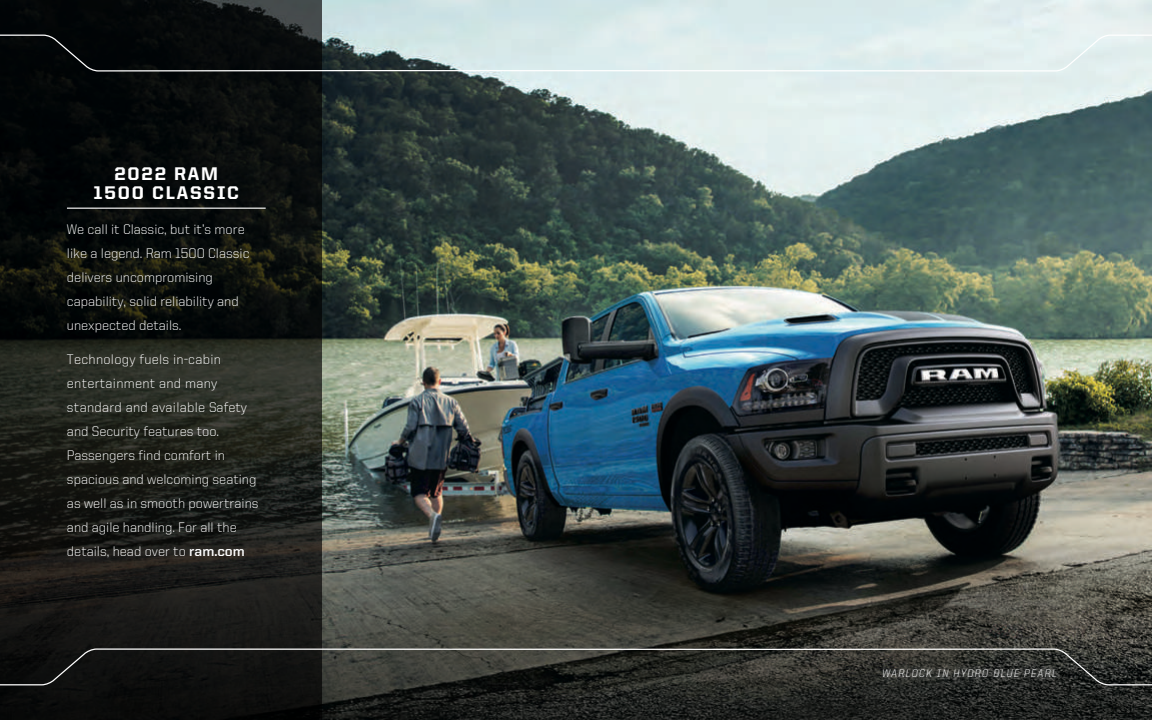
<style>
.page{position:relative;width:1152px;height:720px;background:#fff}
.page>*{position:absolute;margin:0;border:0;box-sizing:border-box;transform-origin:0 0}
.t1{font:800 18.4px/19.5px "United Sans Reg";letter-spacing:.1em;color:#fff;text-align:center}
.t2{font:300 14px/24px "United Sans Reg";color:#fff}
.t3{font:300 11px "United Italic Reg";letter-spacing:.1em;color:#fff}
.s1{font-weight:700}
</style>
<div class="page">
<img style="left:321px;top:72px;width:831px;height:576px">
<svg style="left:0;top:72px;width:321px;height:576px;background:#151713"></svg>
<svg style="left:0;top:0;width:1152px;height:72px;background:#9ca8a9"></svg>
<svg style="left:0;top:648px;width:1152px;height:72px;background:#242523"></svg>
<hr style="left:67px;top:208px;width:199px;height:1px;background:#fff">
<h1 class="t1" style="left:94px;top:163px;width:147px">2022 RAM<br>1500 CLASSIC</h1>
<p class="t2" style="left:67px;top:217px;width:184px">We call it Classic, but it’s more like a legend. Ram 1500 Classic delivers uncompromising capability, solid reliability and unexpected details.</p>
<p class="t2" style="left:67px;top:347px;width:193px">Technology fuels in-cabin entertainment and many standard and available Safety and Security features too.<br>Passengers find comfort in spacious and welcoming seating as well as in smooth powertrains and agile handling. For all the details, head over to <span class="s1">ram.com</span></p>
<p class="t3" style="left:882px;top:667px;width:176px">WARLOCK IN HYDRO BLUE PEARL</p>
</div>
